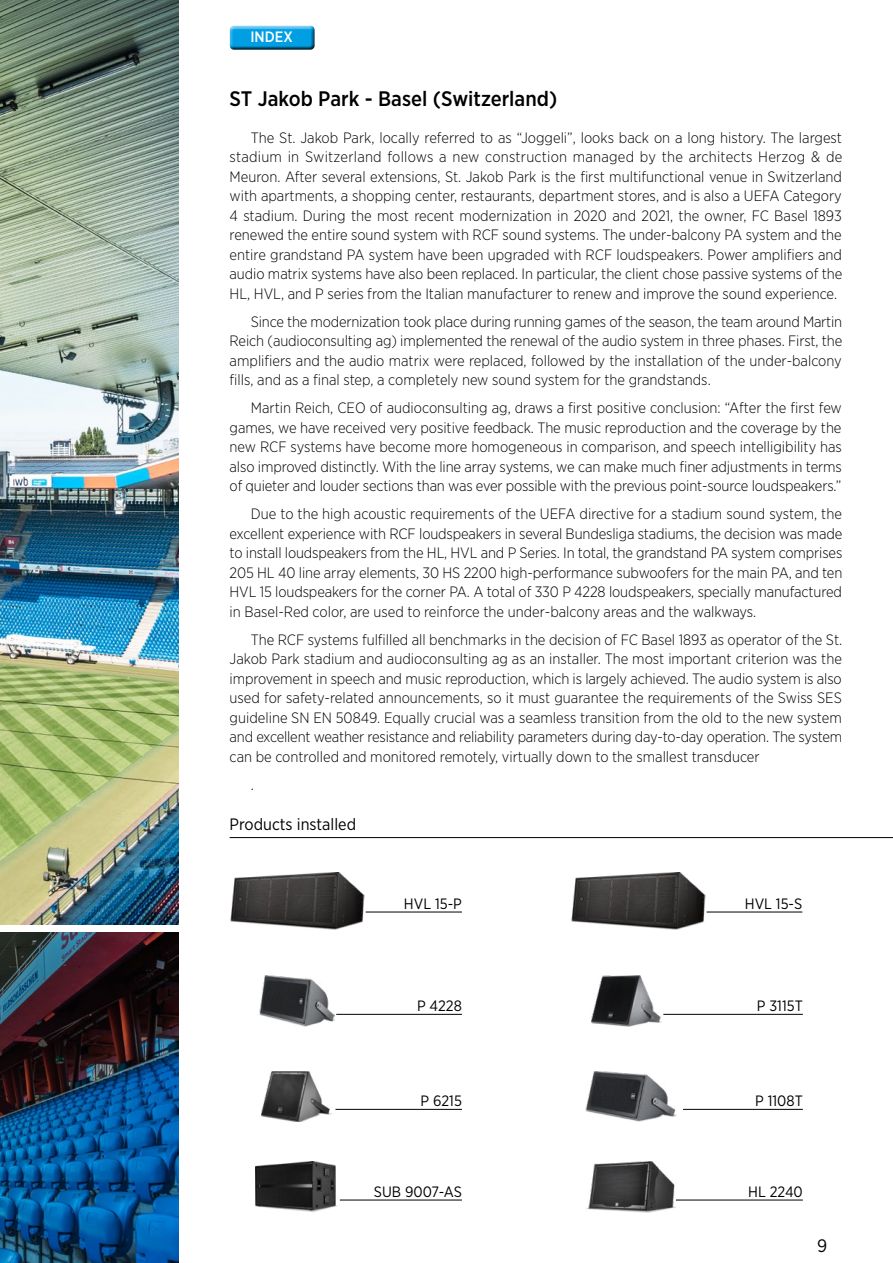
<style>
.page{position:relative;width:893px;height:1263px;background:#fff}
.page>*{position:absolute;margin:0;border:0;box-sizing:border-box;transform-origin:0 0}
.t1{font:500 21px "Gotham Narrow";color:#000}
.t2{font:18px "Gotham Narrow";color:#000}
.t3{font:16.5px "Gotham Narrow";color:#000}
.t4{font:300 15px/19.5px "Gotham Narrow";color:#000;text-align:justify}
.t5{font:15px "Gotham Narrow";color:#000}
.t6{font:500 15px "Gotham Narrow";color:#fff}
</style>
<div class="page">
<img style="left:0;top:0;width:179px;height:924px">
<img style="left:0;top:932px;width:179px;height:331px">
<hr style="left:230px;top:837px;width:663px;height:1px;background:#000">
<hr style="left:336px;top:1014px;width:126px;height:1px;background:#000">
<hr style="left:663px;top:1014px;width:140px;height:1px;background:#000">
<hr style="left:335px;top:1109px;width:127px;height:1px;background:#000">
<hr style="left:340px;top:1200px;width:122px;height:1px;background:#000">
<hr style="left:683px;top:1109px;width:120px;height:1px;background:#000">
<hr style="left:676px;top:1200px;width:127px;height:1px;background:#000">
<img style="left:259px;top:976px;width:75px;height:50px">
<img style="left:592px;top:976px;width:70px;height:50px">
<img style="left:262px;top:1071px;width:70px;height:50px">
<img style="left:256px;top:1162px;width:82px;height:50px">
<img style="left:586px;top:1071px;width:91px;height:50px">
<img style="left:586px;top:1161px;width:91px;height:51px">
<hr style="left:707px;top:912px;width:95px;height:1px;background:#000">
<hr style="left:366px;top:912px;width:96px;height:1px;background:#000">
<img style="left:571px;top:872px;width:134px;height:57px">
<img style="left:230px;top:872px;width:134px;height:57px">
<div style="left:227px;top:25px;width:92px;height:29px;background:#000;opacity:.75"></div>
<p class="t6" style="left:250px;top:27px;width:44px">INDEX</p>
<h1 class="t1" style="left:230px;top:85px;width:329px">ST Jakob Park - Basel (Switzerland)</h1>
<p class="t4" style="left:230px;top:127px;width:614px;text-indent:21px">The St. Jakob Park, locally referred to as “Joggeli”, looks back on a long history. The largest stadium in Switzerland follows a new construction managed by the architects Herzog &amp; de Meuron. After several extensions, St. Jakob Park is the first multifunctional venue in Switzerland with apartments, a shopping center, restaurants, department stores, and is also a UEFA Category 4 stadium. During the most recent modernization in 2020 and 2021, the owner, FC Basel 1893 renewed the entire sound system with RCF sound systems. The under-balcony PA system and the entire grandstand PA system have been upgraded with RCF loudspeakers. Power amplifiers and audio matrix systems have also been replaced. In particular, the client chose passive systems of the HL, HVL, and P series from the Italian manufacturer to renew and improve the sound experience.</p>
<p class="t4" style="left:230px;top:311px;width:614px;text-indent:21px">Since the modernization took place during running games of the season, the team around Martin Reich (audioconsulting ag) implemented the renewal of the audio system in three phases. First, the amplifiers and the audio matrix were replaced, followed by the installation of the under-balcony fills, and as a final step, a completely new sound system for the grandstands.</p>
<p class="t4" style="left:230px;top:398px;width:614px;text-indent:21px">Martin Reich, CEO of audioconsulting ag, draws a first positive conclusion: “After the first few games, we have received very positive feedback. The music reproduction and the coverage by the new RCF systems have become more homogeneous in comparison, and speech intelligibility has also improved distinctly. With the line array systems, we can make much finer adjustments in terms of quieter and louder sections than was ever possible with the previous point-source loudspeakers.”</p>
<p class="t4" style="left:230px;top:504px;width:614px;text-indent:21px">Due to the high acoustic requirements of the UEFA directive for a stadium sound system, the excellent experience with RCF loudspeakers in several Bundesliga stadiums, the decision was made to install loudspeakers from the HL, HVL and P Series. In total, the grandstand PA system comprises 205 HL 40 line array elements, 30 HS 2200 high-performance subwoofers for the main PA, and ten HVL 15 loudspeakers for the corner PA. A total of 330 P 4228 loudspeakers, specially manufactured in Basel-Red color, are used to reinforce the under-balcony areas and the walkways.</p>
<p class="t4" style="left:230px;top:629px;width:614px;text-indent:21px">The RCF systems fulfilled all benchmarks in the decision of FC Basel 1893 as operator of the St.<br>Jakob Park stadium and audioconsulting ag as an installer. The most important criterion was the improvement in speech and music reproduction, which is largely achieved. The audio system is also used for safety-related announcements, so it must guarantee the requirements of the Swiss SES guideline SN EN 50849. Equally crucial was a seamless transition from the old to the new system and excellent weather resistance and reliability parameters during day-to-day operation. The system can be controlled and monitored remotely, virtually down to the smallest transducer</p>
<p class="t4" style="left:251px;top:774px;width:5px">.</p>
<p class="t3" style="left:230px;top:814px;width:128px">Products installed</p>
<p class="t5" style="left:404px;top:894px;width:59px">HVL 15-P</p>
<p class="t5" style="left:745px;top:894px;width:59px">HVL 15-S</p>
<p class="t5" style="left:417px;top:997px;width:46px">P 4228</p>
<p class="t5" style="left:757px;top:997px;width:47px">P 3115T</p>
<p class="t5" style="left:421px;top:1092px;width:43px">P 6215</p>
<p class="t5" style="left:374px;top:1182px;width:90px">SUB 9007-AS</p>
<p class="t5" style="left:755px;top:1092px;width:49px">P 1108T</p>
<p class="t5" style="left:748px;top:1182px;width:56px">HL 2240</p>
<p class="t2" style="left:817px;top:1234px;width:12px">9</p>
</div>
